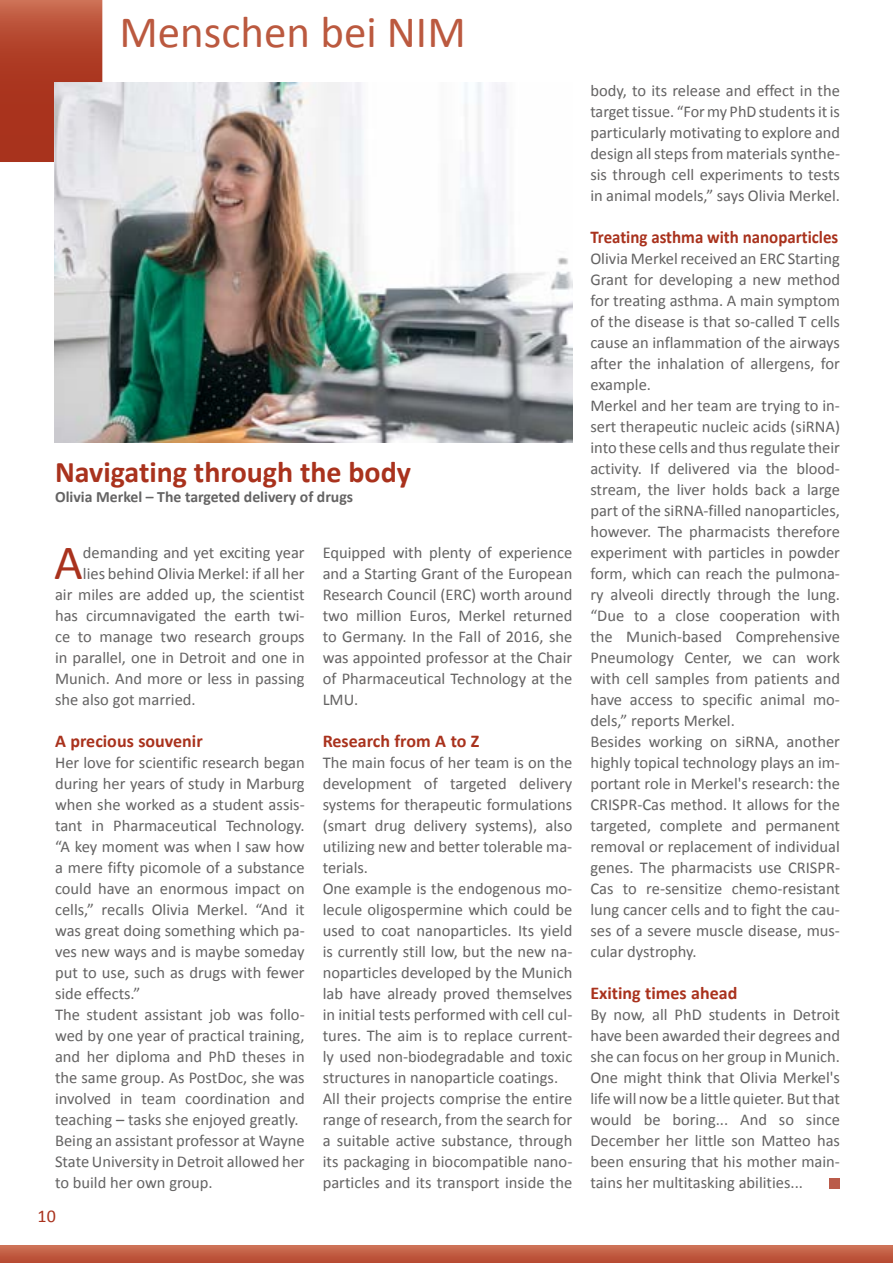
<style>
.page{position:relative;width:893px;height:1263px;background:#fff}
.page>*{position:absolute;margin:0;border:0;box-sizing:border-box;transform-origin:0 0}
.t1{font:49.65px "Calibri";color:#a9321d}
.t2{font:45px "Calibri";color:#bb593f}
.t3{font:700 30px "Calibri";color:#a9321d}
.t4{font:700 18px "Calibri";color:#a9321d}
.t5{font:700 18px "Calibri";color:#a9321d;scale:.94 1}
.t6{font:18px "Calibri";color:#a9321d}
.t7{font:16.5px/21px "Calibri";color:#646363}
.t8{font:700 15.75px "Calibri";color:#646363}
</style>
<div class="page">
<div style="left:829px;top:1178px;width:11px;height:10px;background:#ba5b4a"></div>
<img style="left:54px;top:82px;width:518px;height:360px">
<svg style="left:0;top:0;width:102px;height:162px;background:#bc6755"></svg>
<svg style="left:0;top:1246px;width:893px;height:17px;background:#c15c42"></svg>
<h2 class="t2" style="left:119px;top:3px;width:348px">Menschen bei NIM</h2>
<h3 class="t3" style="left:55px;top:452px;width:357px">Navigating through the body</h3>
<p class="t8" style="left:55px;top:486px;width:300px">Olivia Merkel – The targeted delivery of drugs</p>
<h1 class="t1" style="left:54px;top:531px;width:30px">A</h1>
<p class="t7" style="left:83px;top:542px;width:223px">demanding and yet exciting year</p>
<p class="t7" style="left:83px;top:563px;width:223px">lies behind Olivia Merkel: if all her</p>
<p class="t7" style="left:55px;top:584px;width:251px">air miles are added up, the scientist</p>
<p class="t7" style="left:55px;top:605px;width:251px">has circumnavigated the earth twi-</p>
<p class="t7" style="left:55px;top:626px;width:251px">ce to manage two research groups</p>
<p class="t7" style="left:55px;top:647px;width:251px">in parallel, one in Detroit and one in</p>
<p class="t7" style="left:55px;top:668px;width:251px">Munich. And more or less in passing</p>
<p class="t7" style="left:55px;top:689px;width:142px">she also got married.</p>
<p class="t4" style="left:55px;top:730px;width:149px">A precious souvenir</p>
<p class="t7" style="left:55px;top:752px;width:251px">Her love for scientific research began during her years of study in Marburg when she worked as a student assis&shy;tant in Pharmaceutical Technology. “A key moment was when I saw how a mere fifty picomole of a substance could have an enormous impact on cells,” recalls Olivia Merkel. “And it was great doing something which pa&shy;ves new ways and is maybe someday put to use, such as drugs with fewer side effects.”<br>The student assistant job was follo&shy;wed by one year of practical training, and her diploma and PhD theses in the same group. As PostDoc, she was involved in team coordination and teaching – tasks she enjoyed greatly.<br>Being an assistant professor at Wayne State University in Detroit allowed her to build her own group.</p>
<p class="t6" style="left:38px;top:1205px;width:20px">10</p>
<p class="t7" style="left:323px;top:542px;width:251px;text-align:justify">Equipped with plenty of experience and a Starting Grant of the European Research Council (ERC) worth around two million Euros, Merkel returned to Germany. In the Fall of 2016, she was appointed professor at the Chair of Pharmaceutical Technology at the LMU.</p>
<p class="t4" style="left:323px;top:730px;width:158px">Research from A to Z</p>
<p class="t7" style="left:323px;top:752px;width:251px">The main focus of her team is on the development of targeted delivery systems for therapeutic formulations (smart drug delivery systems), also utilizing new and better tolerable ma&shy;terials.<br>One example is the endogenous mo&shy;lecule oligospermine which could be used to coat nanoparticles. Its yield is currently still low, but the new na&shy;noparticles developed by the Munich lab have already proved themselves in initial tests performed with cell cul&shy;tures. The aim is to replace current&shy;ly used non-biodegradable and toxic structures in nanoparticle coatings.<br>All their projects comprise the entire range of research, from the search for a suitable active substance, through its packaging in biocompatible nano&shy;particles and its transport inside the</p>
<p class="t7" style="left:590px;top:80px;width:251px;text-align:justify">body, to its release and effect in the target tissue. “For my PhD students it is particularly motivating to explore and design all steps from materials synthe&shy;sis through cell experiments to tests in animal models,” says Olivia Merkel.</p>
<p class="t5" style="left:590px;top:226px;width:265px">Treating asthma with nanoparticles</p>
<p class="t7" style="left:590px;top:248px;width:251px">Olivia Merkel received an ERC Starting Grant for developing a new method for treating asthma. A main symptom of the disease is that so-called T cells cause an inflammation of the airways after the inhalation of allergens, for example.<br>Merkel and her team are trying to in&shy;sert therapeutic nucleic acids (siRNA) into these cells and thus regulate their activity. If delivered via the blood&shy;stream, the liver holds back a large part of the siRNA-filled nanoparticles, however. The pharmacists therefore experiment with particles in powder form, which can reach the pulmona&shy;ry alveoli directly through the lung. “Due to a close cooperation with the Munich-based Comprehensive Pneumology Center, we can work with cell samples from patients and have access to specific animal mo&shy;dels,” reports Merkel.<br>Besides working on siRNA, another highly topical technology plays an im&shy;portant role in Merkel's research: the CRISPR-Cas method. It allows for the targeted, complete and permanent removal or replacement of individual genes. The pharmacists use CRISPR-Cas to re-sensitize chemo-resistant lung cancer cells and to fight the cau&shy;ses of a severe muscle disease, mus&shy;cular dystrophy.</p>
<p class="t4" style="left:590px;top:982px;width:148px">Exiting times ahead</p>
<p class="t7" style="left:590px;top:1004px;width:251px;text-align:justify">By now, all PhD students in Detroit have been awarded their degrees and she can focus on her group in Munich.<br>One might think that Olivia Merkel's life will now be a little quieter. But that would be boring... And so since December her little son Matteo has been ensuring that his mother main&shy;tains her multitasking abilities...</p>
</div>
